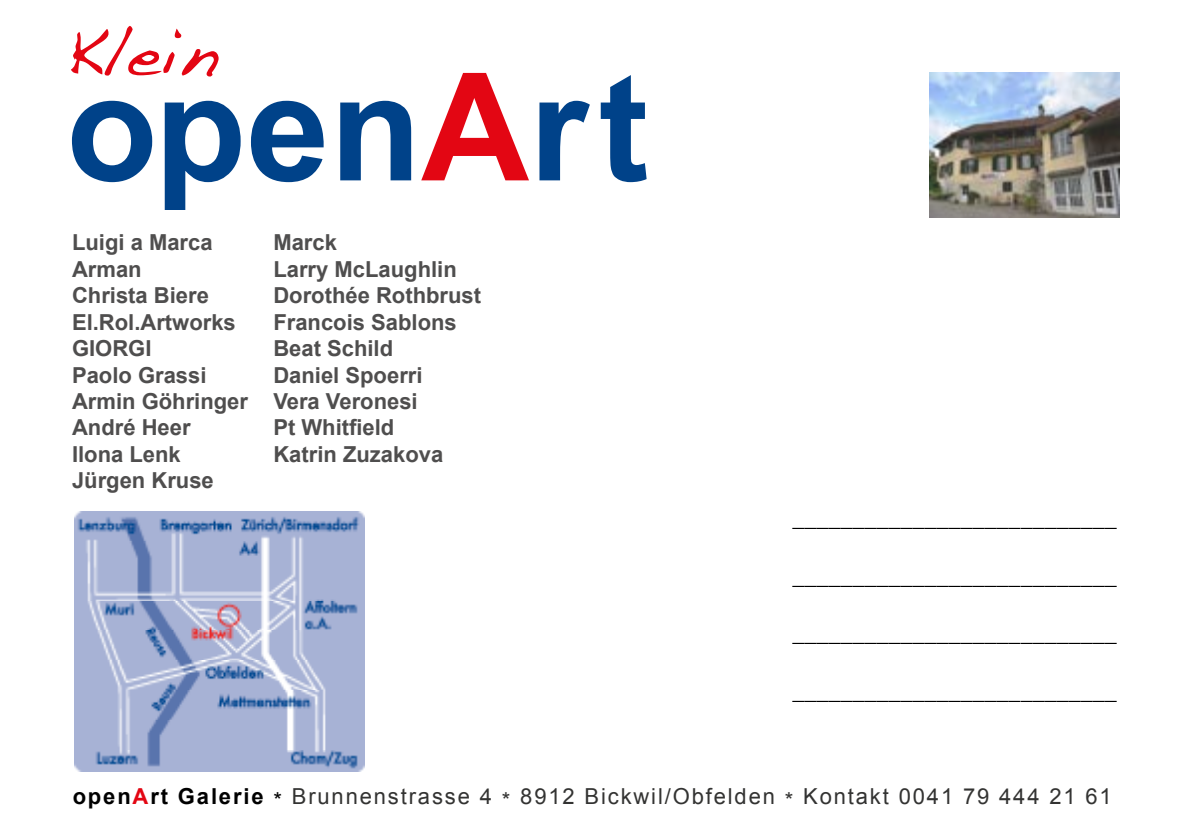
<style>
.page{position:relative;width:1191px;height:840px;background:#fff}
.page>*{position:absolute;margin:0;border:0;box-sizing:border-box;transform-origin:0 0}
.t1{font:24px "Times";color:#000}
.t2{font:700 22px/26.4px "Arial";color:#4f4e4e}
.t3{font:22px "Arial";letter-spacing:.085em;color:#333332}
.s1{font-weight:700;color:#000}
.s2{font-weight:700;color:#e30613}
.s3{color:#000}
</style>
<div class="page">
<img style="left:929px;top:72px;width:190px;height:145px">
<svg style="left:72px;top:101px;width:80px;height:81px"></svg>
<svg style="left:165px;top:101px;width:76px;height:109px"></svg>
<svg style="left:251px;top:101px;width:73px;height:81px"></svg>
<svg style="left:340px;top:101px;width:71px;height:79px"></svg>
<svg style="left:421px;top:73px;width:108px;height:107px"></svg>
<svg style="left:539px;top:101px;width:51px;height:79px"></svg>
<svg style="left:601px;top:75px;width:45px;height:107px"></svg>
<svg style="left:71px;top:26px;width:148px;height:50px"></svg>
<img style="left:74px;top:511px;width:290px;height:259px">
<p class="t2" style="left:72px;top:230px;width:178px">Luigi a Marca<br>Arman<br>Christa Biere<br>El.Rol.Artworks<br>GIORGI<br>Paolo Grassi<br>Armin Göhringer<br>André Heer<br>Ilona Lenk<br>Jürgen Kruse</p>
<p class="t2" style="left:273px;top:230px;width:209px">Marck<br>Larry McLaughlin<br>Dorothée Rothbrust<br>Francois Sablons<br>Beat Schild<br>Daniel Spoerri<br>Vera Veronesi<br>Pt Whitfield<br>Katrin Zuzakova</p>
<p class="t1" style="left:792px;top:495px;width:326px">___________________________</p>
<p class="t1" style="left:792px;top:553px;width:326px">___________________________</p>
<p class="t1" style="left:792px;top:610px;width:326px">___________________________</p>
<p class="t1" style="left:792px;top:668px;width:326px">___________________________</p>
<p class="t3" style="left:73px;top:781px;width:1040px"><span class="s1">open</span><span class="s2">A</span><span class="s1">rt Galerie</span> <span class="s3">*</span> Brunnenstrasse 4 * 8912 Bickwil/Obfelden * Kontakt 0041 79 444 21 61</p>
</div>
